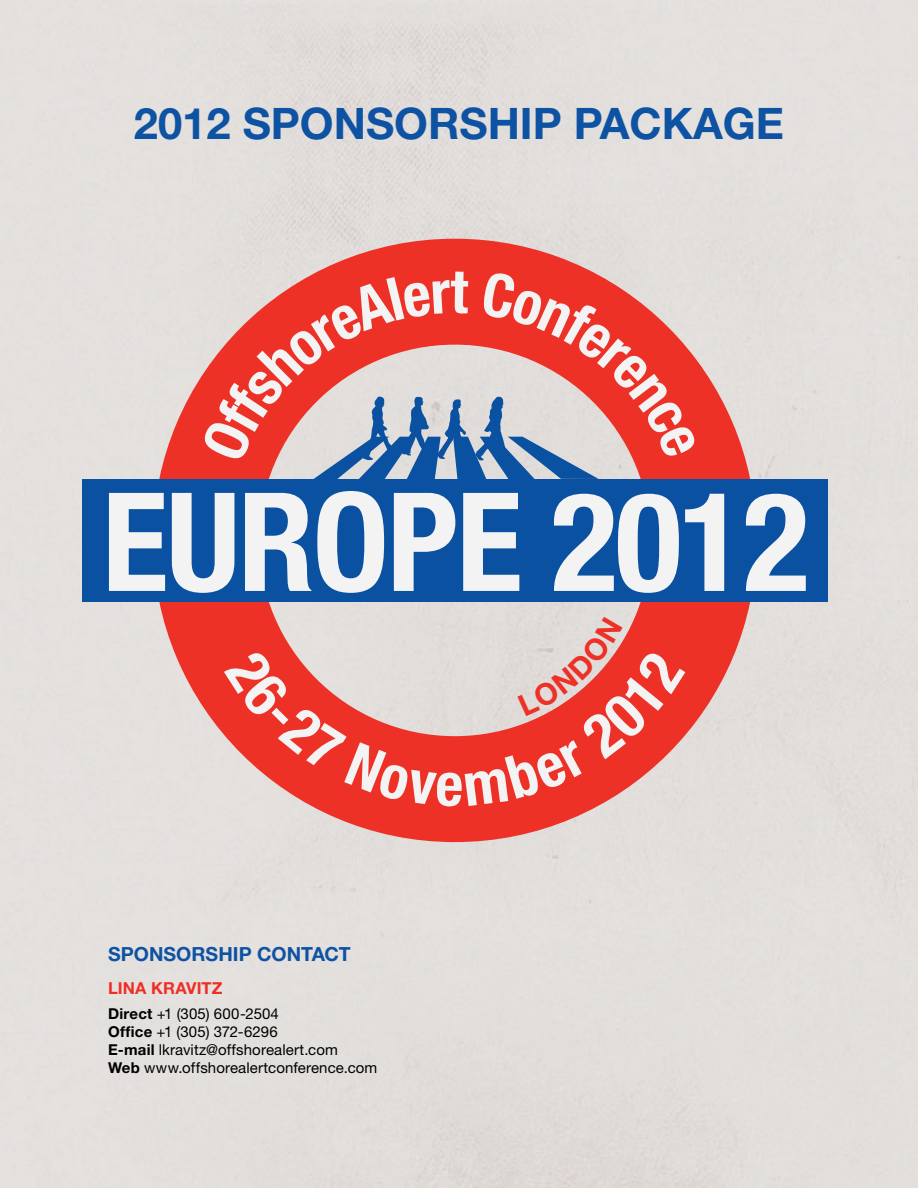
<style>
.page{position:relative;width:918px;height:1188px;background:#e3dfdc}
.page>*{position:absolute;margin:0;border:0;box-sizing:border-box;transform-origin:0 0}
.t1{font:700 condensed 137.25px "Helvetica Neue LT Std";letter-spacing:-.015em;color:#f3f3f3}
.t2{font:700 43.5px "Helvetica Neue LT Std";color:#0e52a3}
.t3{font:700 19.5px "Helvetica Neue LT Std";color:#0e52a3}
.t4{font:700 16.5px "Helvetica Neue LT Std";letter-spacing:.01em;color:#ee2e26}
.t5{font:15px/18px "Helvetica Neue LT Std";letter-spacing:.01em;color:#000}
.s1{font-weight:700}
</style>
<div class="page">
<svg style="left:153px;top:239px;width:603px;height:603px;background:#e4a8a3"></svg>
<div style="left:82px;top:479px;width:745px;height:122px;background:#0a52a1"></div>
<svg style="left:201px;top:271px;width:497px;height:208px;background:#d87371"></svg>
<svg style="left:224px;top:617px;width:461px;height:190px;background:#e87971"></svg>
<h2 class="t2" style="left:134px;top:97px;width:652px">2012 SPONSORSHIP PACKAGE</h2>
<h1 class="t1" style="left:102px;top:459px;width:709px">EUROPE 2012</h1>
<h3 class="t3" style="left:108px;top:942px;width:27px">SPONSORSHIP</h3>
<h3 class="t3" style="left:257px;top:942px;width:95px">CONTACT</h3>
<p class="t4" style="left:108px;top:978px;width:20px">LINA</p>
<p class="t4" style="left:151px;top:978px;width:73px">KRAVITZ</p>
<p class="t5" style="left:108px;top:1005px;width:271px"><span class="s1">DIRECT</span> +1 (305) 600-2504<br><span class="s1">OFFICE</span> +1 (305) 372-6296<br><span class="s1">E-MAIL</span> lkravitz@offshorealert.com<br><span class="s1">WEB</span> www.offshorealertconference.com</p>
</div>
